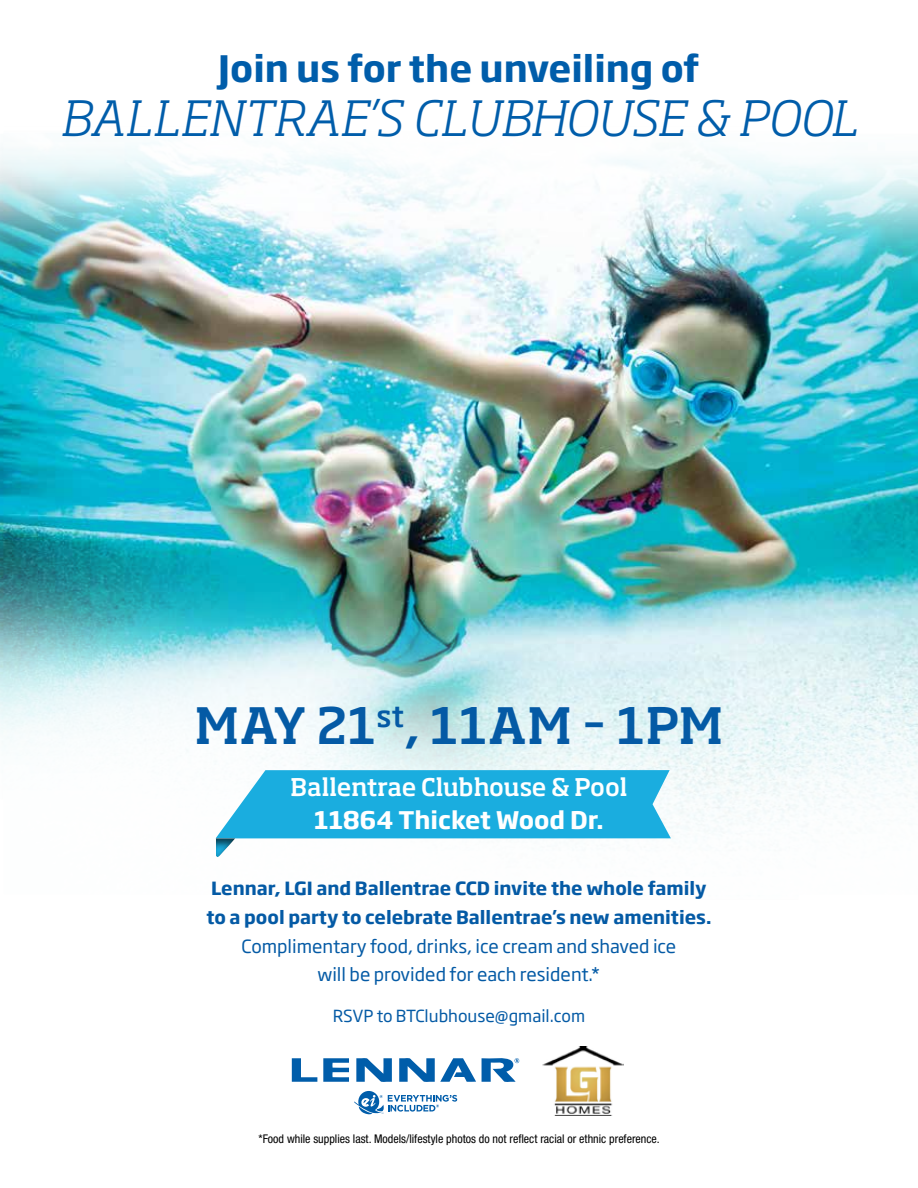
<style>
.page{position:relative;width:918px;height:1188px;background:#fff}
.page>*{position:absolute;margin:0;border:0;box-sizing:border-box;transform-origin:0 0}
.t1{font:500 49.5px "Soho Std";letter-spacing:.005em;color:#045aa5}
.t2{font:italic 300 48px "Soho Std";letter-spacing:.015em;color:#005daa}
.t3{font:700 36px "Soho Gothic Pro";color:#005daa}
.t4{font:500 24px "Soho Std";letter-spacing:-.005em;color:#fff}
.t5{font:700 24px "Soho Gothic Pro";color:#fff}
.t6{font:700 18px/28.8px "Soho Gothic Pro";color:#045aa5}
.t7{font:18px/28.8px "Soho Gothic Pro";color:#045aa5;text-align:center}
.t8{font:16.5px "Soho Gothic Pro";color:#045aa5}
.t9{font:condensed 12px "Helvetica Neue";color:#000}
</style>
<div class="page">
<img style="left:0;top:143px;width:918px;height:690px">
<svg style="left:292px;top:1058px;width:25px;height:24px"></svg>
<svg style="left:323px;top:1058px;width:26px;height:24px"></svg>
<svg style="left:356px;top:1058px;width:36px;height:24px"></svg>
<svg style="left:399px;top:1058px;width:77px;height:24px"></svg>
<svg style="left:482px;top:1058px;width:37px;height:24px"></svg>
<svg style="left:354px;top:1091px;width:103px;height:23px"></svg>
<img style="left:542px;top:1046px;width:81px;height:70px">
<svg style="left:216px;top:770px;width:455px;height:69px;background:#2db3e1"></svg>
<div style="left:215px;top:837px;width:23px;height:21px;background:#000;opacity:.64"></div>
<h3 class="t3" style="left:218px;top:40px;width:483px">Join us for the unveiling of</h3>
<h2 class="t2" style="left:61px;top:88px;width:798px">BALLENTRAE’S CLUBHOUSE &amp; POOL</h2>
<h1 class="t1" style="left:195px;top:694px;width:530px">MAY 21<sup>st</sup>, 11AM – 1PM</h1>
<h3 class="t4" style="left:291px;top:772px;width:338px">Ballentrae Clubhouse &amp; Pool</h3>
<h3 class="t5" style="left:314px;top:801px;width:291px">11864 Thicket Wood Dr.</h3>
<p class="t6" style="left:206px;top:873px;width:507px">Lennar, LGI and Ballentrae CCD invite the whole family to a pool party to celebrate Ballentrae’s new amenities.</p>
<p class="t7" style="left:242px;top:931px;width:436px">Complimentary food, drinks, ice cream and shaved ice will be provided for each resident.*</p>
<p class="t8" style="left:333px;top:1003px;width:254px">RSVP to BTClubhouse@gmail.com</p>
<p class="t9" style="left:259px;top:1132px;width:403px">*Food while supplies last. Models/lifestyle photos do not reflect racial or ethnic preference.</p>
</div>
